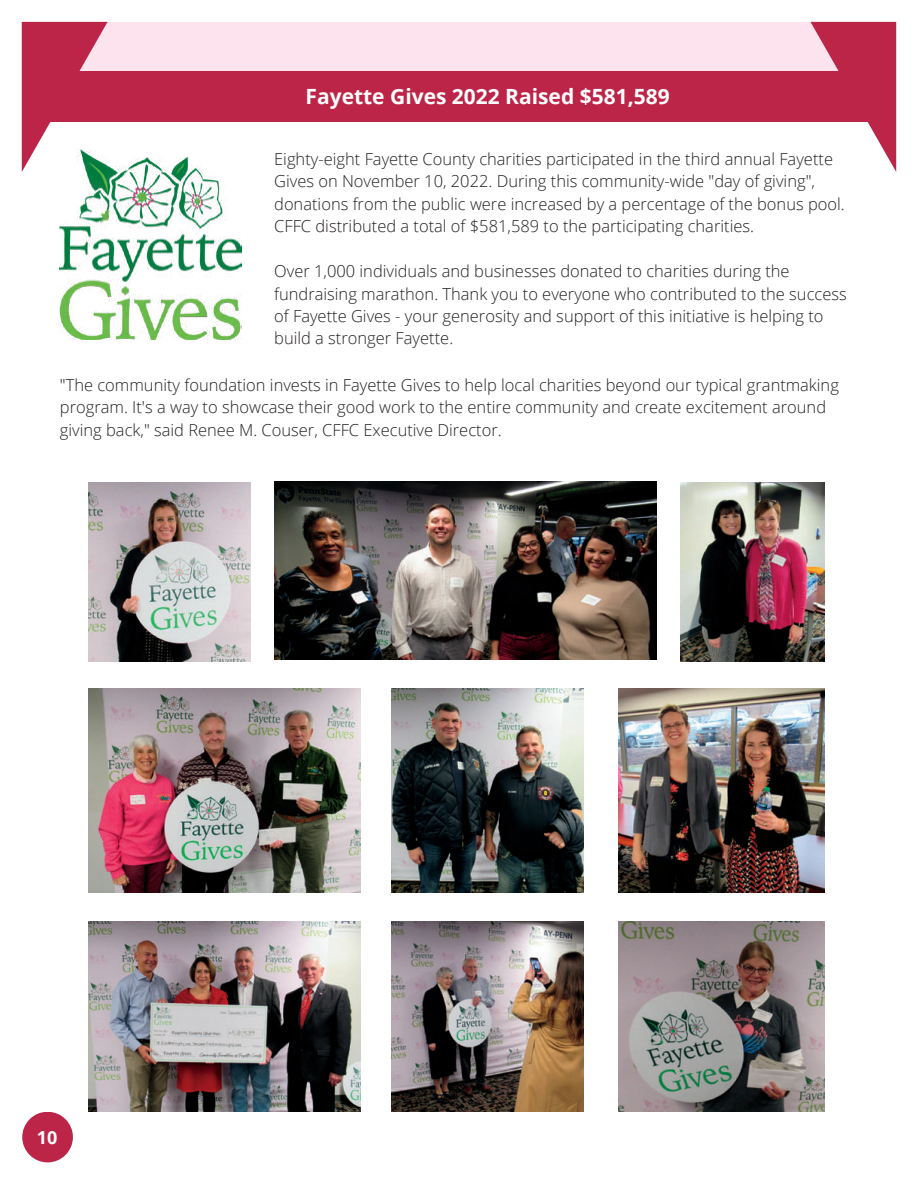
<style>
.page{position:relative;width:918px;height:1188px;background:#fff}
.page>*{position:absolute;margin:0;border:0;box-sizing:border-box;transform-origin:0 0}
.t1{font:700 21px "Open Sans";color:#fff}
.t2{font:700 18px "Open Sans";color:#fff}
.t3{font:300 16.5px/22.5px "Open Sans";color:#231f20}
</style>
<div class="page">
<div style="left:22px;top:22px;width:873px;height:51px;background:#fce3ed"></div>
<div style="left:22px;top:1112px;width:51px;height:50px;background:#bd2548;border-radius:25px"></div>
<svg style="left:22px;top:22px;width:86px;height:150px"></svg>
<svg style="left:810px;top:22px;width:86px;height:150px"></svg>
<img style="left:89px;top:922px;width:272px;height:190px">
<div style="left:22px;top:71px;width:873px;height:51px;background:#bd2548"></div>
<img style="left:89px;top:482px;width:161px;height:179px">
<img style="left:392px;top:689px;width:191px;height:203px">
<img style="left:274px;top:481px;width:382px;height:179px">
<img style="left:619px;top:689px;width:205px;height:203px">
<img style="left:89px;top:689px;width:272px;height:203px">
<img style="left:680px;top:482px;width:144px;height:179px">
<img style="left:392px;top:922px;width:191px;height:190px">
<img style="left:60px;top:149px;width:182px;height:190px">
<img style="left:619px;top:922px;width:205px;height:190px">
<p class="t1" style="left:306px;top:81px;width:366px">Fayette Gives 2022 Raised $581,589</p>
<p class="t3" style="left:274px;top:147px;width:572px">Eighty-eight Fayette County charities participated in the third annual Fayette Gives on November 10, 2022. During this community-wide "day of giving", donations from the public were increased by a percentage of the bonus pool.<br>CFFC distributed a total of $581,589 to the participating charities.</p>
<p class="t3" style="left:274px;top:259px;width:574px">Over 1,000 individuals and businesses donated to charities during the fundraising marathon. Thank you to everyone who contributed to the success of Fayette Gives - your generosity and support of this initiative is helping to build a stronger Fayette.</p>
<p class="t3" style="left:60px;top:373px;width:781px">"The community foundation invests in Fayette Gives to help local charities beyond our typical grantmaking program. It's a way to showcase their good work to the entire community and create excitement around giving back," said Renee M. Couser, CFFC Executive Director.</p>
<p class="t2" style="left:37px;top:1125px;width:22px">10</p>
</div>
